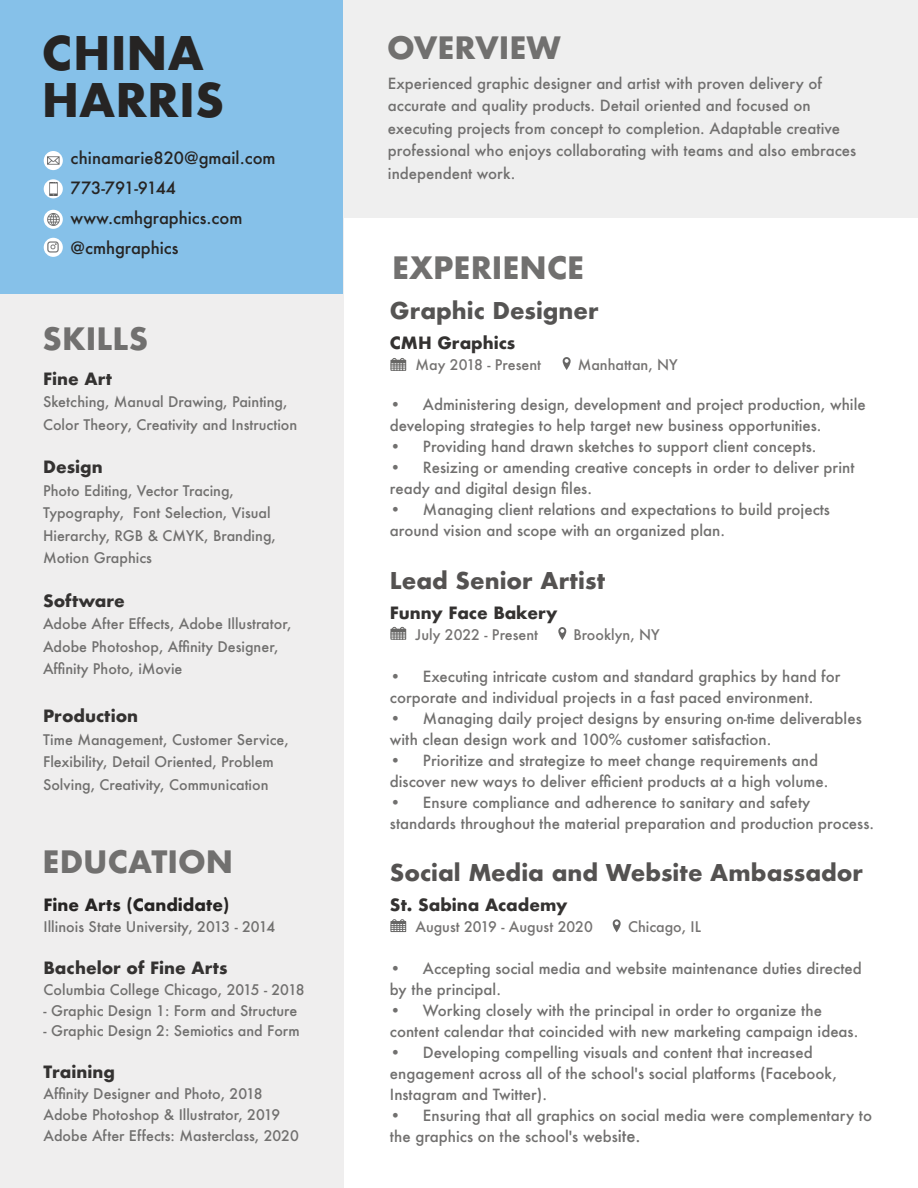
<style>
.page{position:relative;width:918px;height:1188px;background:#fff}
.page>*{position:absolute;margin:0;border:0;box-sizing:border-box;transform-origin:0 0}
.t1{font:700 45px/46.3px "Futura";color:#262423}
.t2{font:700 30px "Futura";color:#71706f}
.t3{font:700 22.5px "Futura";color:#545251}
.t4{font:700 22.5px "Futura";color:#555453}
.t5{font:700 16.5px "Futura";color:#343231}
.t6{font:500 16.5px/30px "Futura";color:#262423}
.t7{font:700 16.5px "Futura";color:#262423}
.t8{font:500 15px/21px "Futura";color:#71706f}
.t9{font:500 14.25px/22.5px "Futura";color:#71706f}
.t10{font:500 14.25px "Futura";color:#757372}
.s1{font-size:16.5px}
</style>
<div class="page">
<div style="left:0;top:0;width:343px;height:1188px;background:#efeeee"></div>
<div style="left:0;top:0;width:918px;height:218px;background:#efefef"></div>
<div style="left:0;top:0;width:343px;height:293px;background:#86c1e9"></div>
<svg style="left:44px;top:151px;width:19px;height:19px"></svg>
<svg style="left:48px;top:156px;width:11px;height:9px"></svg>
<svg style="left:44px;top:179px;width:19px;height:19px"></svg>
<img style="left:49px;top:182px;width:8px;height:14px">
<svg style="left:44px;top:210px;width:19px;height:19px"></svg>
<svg style="left:47px;top:213px;width:12px;height:12px"></svg>
<svg style="left:44px;top:238px;width:19px;height:19px"></svg>
<svg style="left:48px;top:242px;width:11px;height:11px"></svg>
<div style="left:391px;top:360px;width:15px;height:11px;border:1px solid #676665"></div>
<svg style="left:391px;top:358px;width:15px;height:12px"></svg>
<hr style="left:391px;top:360px;width:15px;height:3px;background:#676665">
<svg style="left:391px;top:627px;width:15px;height:12px"></svg>
<hr style="left:391px;top:629px;width:15px;height:3px;background:#676665">
<svg style="left:563px;top:357px;width:8px;height:13px"></svg>
<svg style="left:558px;top:627px;width:8px;height:13px"></svg>
<svg style="left:391px;top:919px;width:15px;height:13px"></svg>
<hr style="left:391px;top:921px;width:15px;height:3px;background:#676665">
<svg style="left:613px;top:919px;width:8px;height:13px"></svg>
<h1 class="t1" style="left:42px;top:35px;width:184px">CHINA<br>HARRIS</h1>
<p class="t6" style="left:71px;top:144px;width:207px">chinamarie820@gmail.com<br>773-791-9144 www.cmhgraphics.com @cmhgraphics</p>
<h2 class="t2" style="left:43px;top:325px;width:107px">SKILLS</h2>
<p class="t5" style="left:43px;top:371px;width:70px">Fine Art</p>
<p class="t9" style="left:43px;top:392px;width:256px">Sketching, Manual Drawing, Painting,<br>Color Theory, Creativity and Instruction</p>
<p class="t5" style="left:43px;top:460px;width:61px">Design</p>
<p class="t9" style="left:43px;top:481px;width:234px">Photo Editing, Vector Tracing,<br>Typography, Font Selection, Visual<br>Hierarchy, RGB &amp; CMYK, Branding,<br>Motion Graphics</p>
<p class="t5" style="left:43px;top:593px;width:83px">Software</p>
<p class="t9" style="left:43px;top:614px;width:250px">Adobe After Effects, Adobe Illustrator,<br>Adobe Photoshop, Affinity Designer,<br>Affinity Photo, iMovie</p>
<p class="t5" style="left:43px;top:709px;width:97px">Production</p>
<p class="t9" style="left:43px;top:730px;width:247px">Time Management, Customer Service,<br>Flexibility, Detail Oriented, Problem<br>Solving, Creativity, Communication</p>
<h2 class="t2" style="left:43px;top:848px;width:192px">EDUCATION</h2>
<p class="t7" style="left:44px;top:897px;width:187px">Fine Arts (Candidate)</p>
<p class="t9" style="left:44px;top:917px;width:233px">Illinois State University, 2013 - 2014</p>
<p class="t5" style="left:44px;top:960px;width:185px">Bachelor of Fine Arts</p>
<p class="t9" style="left:44px;top:979px;width:262px">Columbia College Chicago, 2015 - 2018</p>
<p class="t9" style="left:44px;top:1000px;width:255px">- Graphic Design 1: Form and Structure</p>
<p class="t9" style="left:44px;top:1021px;width:258px">- Graphic Design 2: Semiotics and Form</p>
<p class="t5" style="left:44px;top:1065px;width:73px">Training</p>
<p class="t9" style="left:44px;top:1085px;width:257px;line-height:20.9px">Affinity Designer and Photo, 2018<br>Adobe Photoshop &amp; Illustrator, 2019<br>Adobe After Effects: Masterclass, 2020</p>
<h2 class="t2" style="left:387px;top:34px;width:175px">OVERVIEW</h2>
<p class="t8" style="left:388px;top:73px;width:470px;line-height:22.5px">Experienced graphic designer and artist with proven delivery of accurate and quality products. Detail oriented and focused on executing projects from concept to completion. Adaptable creative professional who enjoys collaborating with teams and also embraces independent work.</p>
<h2 class="t2" style="left:392px;top:254px;width:194px">EXPERIENCE</h2>
<h3 class="t4" style="left:390px;top:300px;width:210px">Graphic Designer</h3>
<p class="t5" style="left:390px;top:335px;width:127px">CMH Graphics</p>
<p class="t10" style="left:416px;top:358px;width:127px">May 2018 - Present</p>
<p class="t10" style="left:578px;top:358px;width:102px">Manhattan, NY</p>
<p class="t8" style="left:390px;top:396px;width:477px">• Administering design, development and project production, while developing strategies to help target new business opportunities.</p>
<p class="t8" style="left:390px;top:438px;width:428px">• Providing hand drawn sketches to support client concepts.</p>
<p class="t8" style="left:390px;top:459px;width:466px">• Resizing or amending creative concepts in order to deliver print ready and digital design files.</p>
<p class="t8" style="left:390px;top:501px;width:442px">• Managing client relations and expectations to build projects around vision and scope with an organized plan.</p>
<h3 class="t3" style="left:390px;top:570px;width:217px">Lead Senior Artist</h3>
<p class="t5" style="left:390px;top:605px;width:169px">Funny Face Bakery</p>
<p class="t10" style="left:416px;top:628px;width:124px">July 2022 - Present</p>
<p class="t10" style="left:573px;top:628px;width:88px">Brooklyn, NY</p>
<p class="t8" style="left:390px;top:667px;width:452px">• Executing intricate custom and standard graphics by hand for corporate and individual projects in a fast paced environment.</p>
<p class="t8" style="left:390px;top:709px;width:473px">• Managing daily project designs by ensuring on-time deliverables with clean design work and 100% customer satisfaction.</p>
<p class="t8" style="left:390px;top:751px;width:440px">• Prioritize and strategize to meet change requirements and discover new ways to deliver efficient products at a high volume.</p>
<p class="t8" style="left:390px;top:793px;width:486px">• Ensure compliance and adherence to sanitary and safety standards throughout the material preparation and production process.</p>
<h3 class="t3" style="left:390px;top:862px;width:475px">Social Media and Website Ambassador</h3>
<p class="t5" style="left:390px;top:897px;width:179px">St. Sabina Academy</p>
<p class="t10" style="left:415px;top:920px;width:179px">August 2019 - August 2020</p>
<p class="t10" style="left:628px;top:920px;width:75px">Chicago, IL</p>
<p class="t8" style="left:390px;top:959px;width:473px">• Accepting social media and website maintenance duties directed by the principal.</p>
<p class="t8" style="left:390px;top:1001px;width:470px">• Working closely with the principal in order to organize the content calendar that coincided with new marketing campaign ideas.</p>
<p class="t8" style="left:390px;top:1043px;width:449px">• Developing compelling visuals and content that increased engagement across all of the school's social platforms (Facebook,<br>Instagram and Twitter).</p>
<p class="t8" style="left:390px;top:1106px;width:484px">• Ensuring that all graphics on social media were complementary to the graphics on the school's webs<span class="s1">ite.</span></p>
</div>
